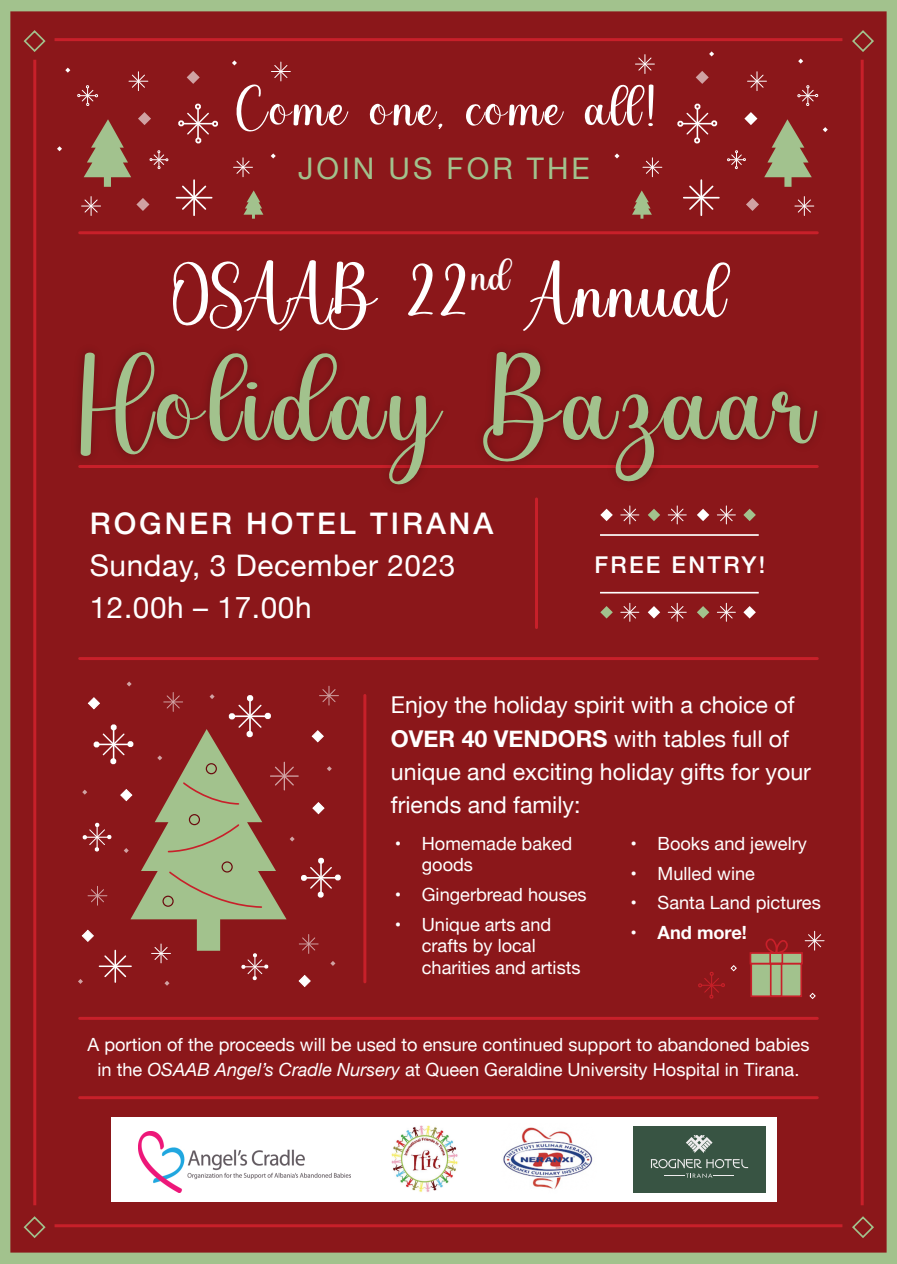
<style>
.page{position:relative;width:897px;height:1264px;background:#fff}
.page>*{position:absolute;margin:0;border:0;box-sizing:border-box;transform-origin:0 0}
.t1{font:127.05px "Sweet Holiday Script";letter-spacing:.045em;color:#a2c28d}
.t2{font:79.5px "Sweet Holiday Script";letter-spacing:.02em;color:#fff}
.t3{font:58.95px "Sweet Holiday Script";letter-spacing:.05em;color:#fff}
.t4{font:29.7px/42.3px "Helvetica Neue";letter-spacing:.02em;color:#fff}
.t5{font:500 29.7px "Helvetica Neue";letter-spacing:.1em;color:#fff}
.t6{font:29.7px "Helvetica Neue";letter-spacing:.1em;color:#a2c28d}
.t7{font:23.1px/33.2px "Helvetica Neue";color:#fff}
.t8{font:500 23.1px "Helvetica Neue";letter-spacing:.1em;color:#fff}
.t9{font:18.15px/21.5px "Helvetica Neue";color:#fff}
.t10{font:700 18.15px "Helvetica Neue";color:#fff}
.s1{font-weight:700}
.s2{font-style:italic}
</style>
<div class="page">
<div style="left:0;top:0;width:896px;height:1264px;background:#8b171a"></div>
<hr style="left:55px;top:38px;width:787px;height:3px;background:#c8202a">
<hr style="left:33px;top:60px;width:3px;height:1145px;background:#c8202a">
<hr style="left:860px;top:60px;width:3px;height:1145px;background:#c8202a">
<hr style="left:600px;top:534px;width:158px;height:2px;background:#fff">
<hr style="left:600px;top:592px;width:158px;height:1px;background:#fff">
<hr style="left:535px;top:499px;width:3px;height:128px;background:#c8202a">
<hr style="left:363px;top:695px;width:3px;height:287px;background:#c8202a">
<hr style="left:80px;top:231px;width:737px;height:3px;background:#c8202a">
<hr style="left:80px;top:657px;width:737px;height:3px;background:#c8202a">
<hr style="left:80px;top:1017px;width:737px;height:3px;background:#c8202a">
<hr style="left:80px;top:1096px;width:737px;height:3px;background:#c8202a">
<svg style="left:271px;top:153px;width:5px;height:5px"></svg>
<svg style="left:614px;top:153px;width:5px;height:5px"></svg>
<svg style="left:798px;top:59px;width:5px;height:5px"></svg>
<svg style="left:822px;top:127px;width:5px;height:5px"></svg>
<svg style="left:57px;top:146px;width:5px;height:5px"></svg>
<svg style="left:232px;top:60px;width:5px;height:5px"></svg>
<svg style="left:709px;top:51px;width:5px;height:5px"></svg>
<svg style="left:65px;top:68px;width:5px;height:5px"></svg>
<svg style="left:22px;top:29px;width:25px;height:24px"></svg>
<svg style="left:850px;top:29px;width:25px;height:24px"></svg>
<hr style="left:55px;top:1224px;width:787px;height:3px;background:#c8202a">
<svg style="left:22px;top:1215px;width:25px;height:24px"></svg>
<svg style="left:850px;top:1215px;width:25px;height:24px"></svg>
<svg style="left:620px;top:506px;width:18px;height:18px"></svg>
<svg style="left:600px;top:509px;width:12px;height:12px"></svg>
<svg style="left:668px;top:506px;width:18px;height:18px"></svg>
<svg style="left:647px;top:509px;width:13px;height:12px"></svg>
<svg style="left:717px;top:506px;width:18px;height:18px"></svg>
<svg style="left:696px;top:509px;width:13px;height:12px"></svg>
<svg style="left:743px;top:509px;width:12px;height:12px"></svg>
<svg style="left:620px;top:603px;width:18px;height:18px"></svg>
<svg style="left:600px;top:606px;width:12px;height:12px"></svg>
<svg style="left:668px;top:603px;width:18px;height:18px"></svg>
<svg style="left:647px;top:606px;width:13px;height:12px"></svg>
<svg style="left:717px;top:603px;width:18px;height:18px"></svg>
<svg style="left:696px;top:606px;width:13px;height:12px"></svg>
<svg style="left:743px;top:606px;width:12px;height:12px"></svg>
<img style="left:65px;top:319px;width:769px;height:180px">
<svg style="left:138px;top:112px;width:13px;height:13px"></svg>
<svg style="left:136px;top:198px;width:13px;height:13px"></svg>
<svg style="left:187px;top:71px;width:13px;height:13px"></svg>
<svg style="left:129px;top:72px;width:19px;height:19px"></svg>
<svg style="left:82px;top:197px;width:18px;height:18px"></svg>
<svg style="left:233px;top:158px;width:19px;height:19px"></svg>
<hr style="left:193px;top:180px;width:2px;height:35px;background:#fff">
<hr style="left:176px;top:197px;width:36px;height:1px;background:#fff">
<svg style="left:180px;top:184px;width:28px;height:27px"></svg>
<svg style="left:176px;top:103px;width:44px;height:42px;background:#9b3739"></svg>
<svg style="left:77px;top:85px;width:21px;height:21px"></svg>
<svg style="left:149px;top:150px;width:19px;height:19px"></svg>
<svg style="left:84px;top:119px;width:47px;height:68px;background:#966c53"></svg>
<svg style="left:243px;top:190px;width:20px;height:29px"></svg>
<svg style="left:744px;top:112px;width:13px;height:13px"></svg>
<svg style="left:745px;top:198px;width:14px;height:13px"></svg>
<svg style="left:695px;top:71px;width:13px;height:13px"></svg>
<svg style="left:747px;top:72px;width:19px;height:19px"></svg>
<svg style="left:794px;top:197px;width:19px;height:18px"></svg>
<svg style="left:643px;top:158px;width:18px;height:19px"></svg>
<hr style="left:700px;top:180px;width:2px;height:35px;background:#fff">
<hr style="left:683px;top:197px;width:35px;height:1px;background:#fff">
<svg style="left:687px;top:184px;width:28px;height:27px"></svg>
<svg style="left:675px;top:103px;width:44px;height:42px;background:#9b3739"></svg>
<svg style="left:797px;top:85px;width:21px;height:21px"></svg>
<svg style="left:727px;top:150px;width:18px;height:19px"></svg>
<svg style="left:764px;top:119px;width:47px;height:68px;background:#966c53"></svg>
<svg style="left:632px;top:190px;width:19px;height:29px"></svg>
<svg style="left:271px;top:62px;width:19px;height:19px"></svg>
<svg style="left:635px;top:55px;width:19px;height:19px"></svg>
<svg style="left:809px;top:993px;width:6px;height:6px"></svg>
<svg style="left:805px;top:931px;width:19px;height:19px"></svg>
<div style="left:750px;top:962px;width:52px;height:35px;background:#a2c28d;border:2px solid #c8202a"></div>
<div style="left:769px;top:962px;width:13px;height:35px;border:2px solid #c8202a"></div>
<div style="left:749px;top:952px;width:53px;height:12px;background:#a2c28d;border:2px solid #c8202a"></div>
<div style="left:769px;top:952px;width:14px;height:12px;border:2px solid #c8202a"></div>
<svg style="left:764px;top:935px;width:24px;height:20px"></svg>
<svg style="left:696px;top:965px;width:40px;height:35px"></svg>
<svg style="left:78px;top:681px;width:264px;height:306px;background:#934037"></svg>
<div style="left:189px;top:814px;width:11px;height:11px;border:1px solid #6a0a0e;border-radius:50%"></div>
<div style="left:221px;top:861px;width:12px;height:11px;border:1px solid #6a0a0e;border-radius:50%"></div>
<div style="left:206px;top:763px;width:11px;height:11px;border:1px solid #6a0a0e;border-radius:50%"></div>
<div style="left:162px;top:895px;width:12px;height:12px;border:1px solid #6a0a0e;border-radius:50%"></div>
<div style="left:111px;top:1117px;width:665px;height:84px;background:#fff"></div>
<img style="left:503px;top:1127px;width:90px;height:62px">
<img style="left:138px;top:1131px;width:212px;height:61px">
<div style="left:633px;top:1126px;width:132px;height:66px;background:#385443"></div>
<svg style="left:651px;top:1135px;width:97px;height:43px"></svg>
<img style="left:391px;top:1125px;width:67px;height:67px">
<h3 class="t3" style="left:239px;top:73px;width:423px">Come one, come all!</h3>
<h3 class="t6" style="left:298px;top:147px;width:293px">JOIN US FOR THE</h3>
<h2 class="t2" style="left:173px;top:247px;width:553px">OSAAB 22<sup>nd</sup> Annual</h2>
<h1 class="t1" style="left:78px;top:328px;width:737px">Holiday Bazaar</h1>
<h3 class="t5" style="left:90px;top:499px;width:405px">ROGNER HOTEL TIRANA</h3>
<h3 class="t4" style="left:90px;top:546px;width:367px">Sunday, 3 December 2023<br>12.00h – 17.00h</h3>
<p class="t8" style="left:594px;top:546px;width:172px">FREE ENTRY!</p>
<p class="t7" style="left:391px;top:690px;width:421px">Enjoy the holiday spirit with a choice of <span class="s1">OVER 40 VENDORS</span> with tables full of unique and exciting holiday gifts for your friends and family:</p>
<p class="t9" style="left:422px;top:833px;width:152px;text-indent:-27px">• Homemade baked goods</p>
<p class="t9" style="left:395px;top:885px;width:193px">• Gingerbread houses</p>
<p class="t9" style="left:422px;top:914px;width:160px;text-indent:-27px">• Unique arts and crafts by local charities and artists</p>
<p class="t9" style="left:630px;top:833px;width:178px">• Books and jewelry</p>
<p class="t9" style="left:630px;top:863px;width:126px">• Mulled wine</p>
<p class="t9" style="left:630px;top:893px;width:192px">• Santa Land pictures</p>
<p class="t10" style="left:630px;top:918px;width:118px">• And more!</p>
<p class="t9" style="left:87px;top:1033px;width:723px;line-height:24.8px;text-align:center">A portion of the proceeds will be used to ensure continued support to abandoned babies in the <span class="s2">OSAAB Angel’s Cradle Nursery</span> at Queen Geraldine University Hospital in Tirana.</p>
</div>
